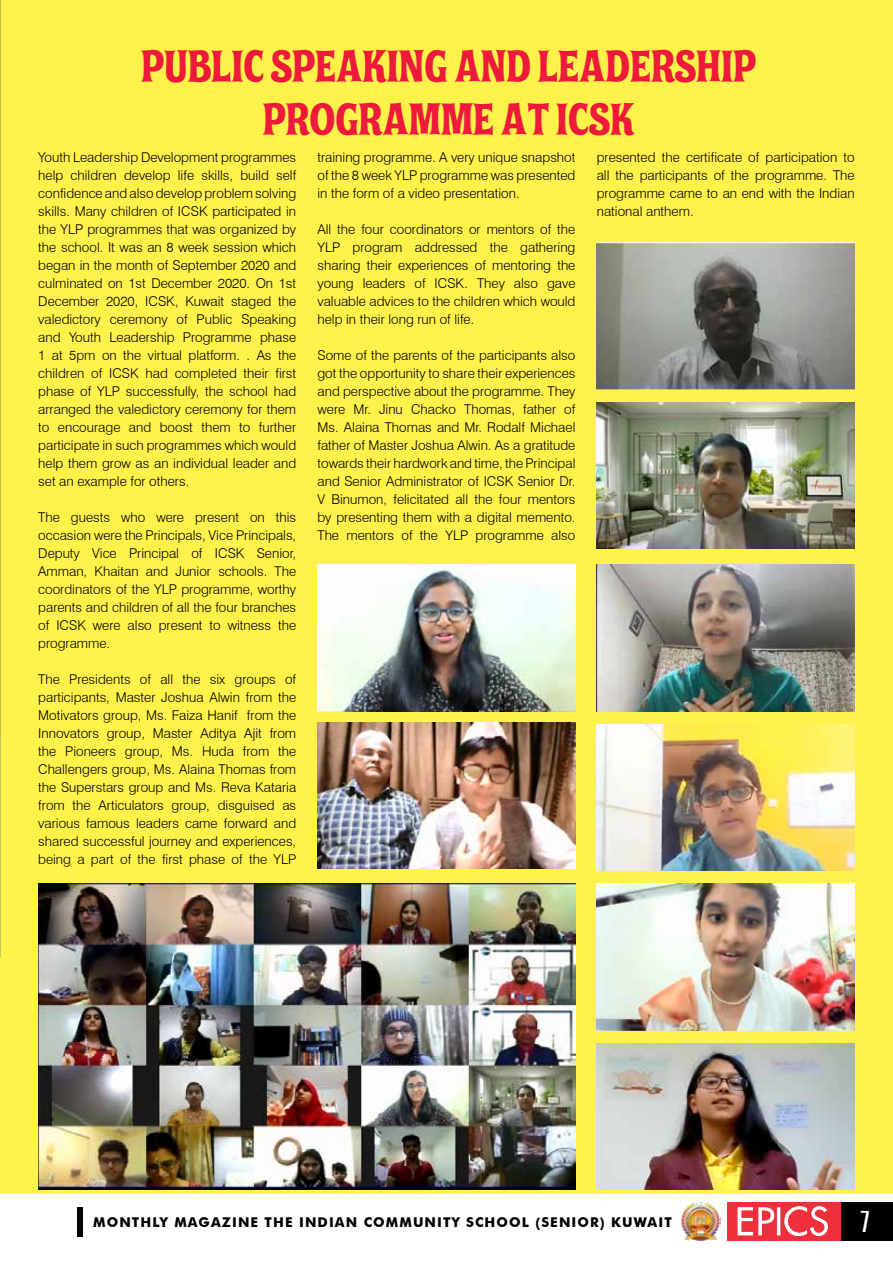
<style>
.page{position:relative;width:893px;height:1263px;background:#fff}
.page>*{position:absolute;margin:0;border:0;box-sizing:border-box;transform-origin:0 0}
.t1{font:43.5px/52.2px "Shag Expert Exotica";color:#ed1a3b;text-align:center}
.t2{font:extra-condensed 30px "Zurich BT";color:#fff}
.t3{font:300 13.5px/18px "Swiss 721 BT";color:#000;text-align:justify}
.t4{font:700 13.5px "Futura BT";letter-spacing:.08em;color:#000}
</style>
<div class="page">
<hr style="left:0;top:957px;width:1px;height:237px;background:#fdbc86">
<div style="left:1px;top:0;width:892px;height:1194px;background:#fff24b"></div>
<img style="left:38px;top:883px;width:537px;height:307px">
<img style="left:317px;top:565px;width:258px;height:146px">
<img style="left:597px;top:724px;width:258px;height:147px">
<img style="left:597px;top:402px;width:258px;height:147px">
<img style="left:597px;top:1043px;width:258px;height:147px">
<img style="left:597px;top:565px;width:258px;height:146px">
<img style="left:597px;top:243px;width:258px;height:146px">
<img style="left:597px;top:884px;width:258px;height:146px">
<img style="left:317px;top:722px;width:258px;height:147px">
<div style="left:840px;top:1202px;width:53px;height:39px;background:#000"></div>
<div style="left:727px;top:1202px;width:113px;height:39px;background:#ee303c"></div>
<svg style="left:738px;top:1206px;width:90px;height:30px"></svg>
<div style="left:77px;top:1207px;width:5px;height:29px;background:#000"></div>
<img style="left:681px;top:1202px;width:40px;height:39px">
<h1 class="t1" style="left:141px;top:41px;width:616px">PUBLIC SPEAKING AND LEADERSHIP<br>PROGRAMME AT ICSK</h1>
<p class="t3" style="left:597px;top:148px;width:259px">presented the certificate of participation to all the participants of the programme. The programme came to an end with the Indian national anthem.</p>
<p class="t3" style="left:317px;top:148px;width:259px">training programme. A very unique snapshot of the 8 week YLP programme was presented in the form of a video presentation.</p>
<p class="t3" style="left:317px;top:220px;width:259px">All the four coordinators or mentors of the YLP program addressed the gathering sharing their experiences of mentoring the young leaders of ICSK. They also gave valuable advices to the children which would help in their long run of life.</p>
<p class="t3" style="left:317px;top:346px;width:259px">Some of the parents of the participants also got the opportunity to share their experiences and perspective about the programme. They were Mr. Jinu Chacko Thomas, father of Ms. Alaina Thomas and Mr. Rodalf Michael father of Master Joshua Alwin. As a gratitude towards their hardwork and time, the Principal and Senior Administrator of ICSK Senior Dr.<br>V Binumon, felicitated all the four mentors by presenting them with a digital memento.<br>The mentors of the YLP programme also</p>
<p class="t3" style="left:38px;top:148px;width:259px">Youth Leadership Development programmes help children develop life skills, build self confidence and also develop problem solving skills. Many children of ICSK participated in the YLP programmes that was organized by the school. It was an 8 week session which began in the month of September 2020 and culminated on 1st December 2020. On 1st December 2020, ICSK, Kuwait staged the valedictory ceremony of Public Speaking and Youth Leadership Programme phase 1 at 5pm on the virtual platform. . As the children of ICSK had completed their first phase of YLP successfully, the school had arranged the valedictory ceremony for them to encourage and boost them to further participate in such programmes which would help them grow as an individual leader and set an example for others.</p>
<p class="t3" style="left:38px;top:508px;width:259px">The guests who were present on this occasion were the Principals, Vice Principals, Deputy Vice Principal of ICSK Senior, Amman, Khaitan and Junior schools. The coordinators of the YLP programme, worthy parents and children of all the four branches of ICSK were also present to witness the programme.</p>
<p class="t3" style="left:38px;top:670px;width:259px">The Presidents of all the six groups of participants, Master Joshua Alwin from the Motivators group, Ms. Faiza Hanif from the Innovators group, Master Aditya Ajit from the Pioneers group, Ms. Huda from the Challengers group, Ms. Alaina Thomas from the Superstars group and Ms. Reva Kataria from the Articulators group, disguised as various famous leaders came forward and shared successful journey and experiences, being a part of the first phase of the YLP</p>
<p class="t4" style="left:93px;top:1214px;width:580px">MONTHLY MAGAZINE THE INDIAN COMMUNITY SCHOOL (SENIOR) KUWAIT</p>
<h2 class="t2" style="left:860px;top:1204px;width:12px">7</h2>
</div>
